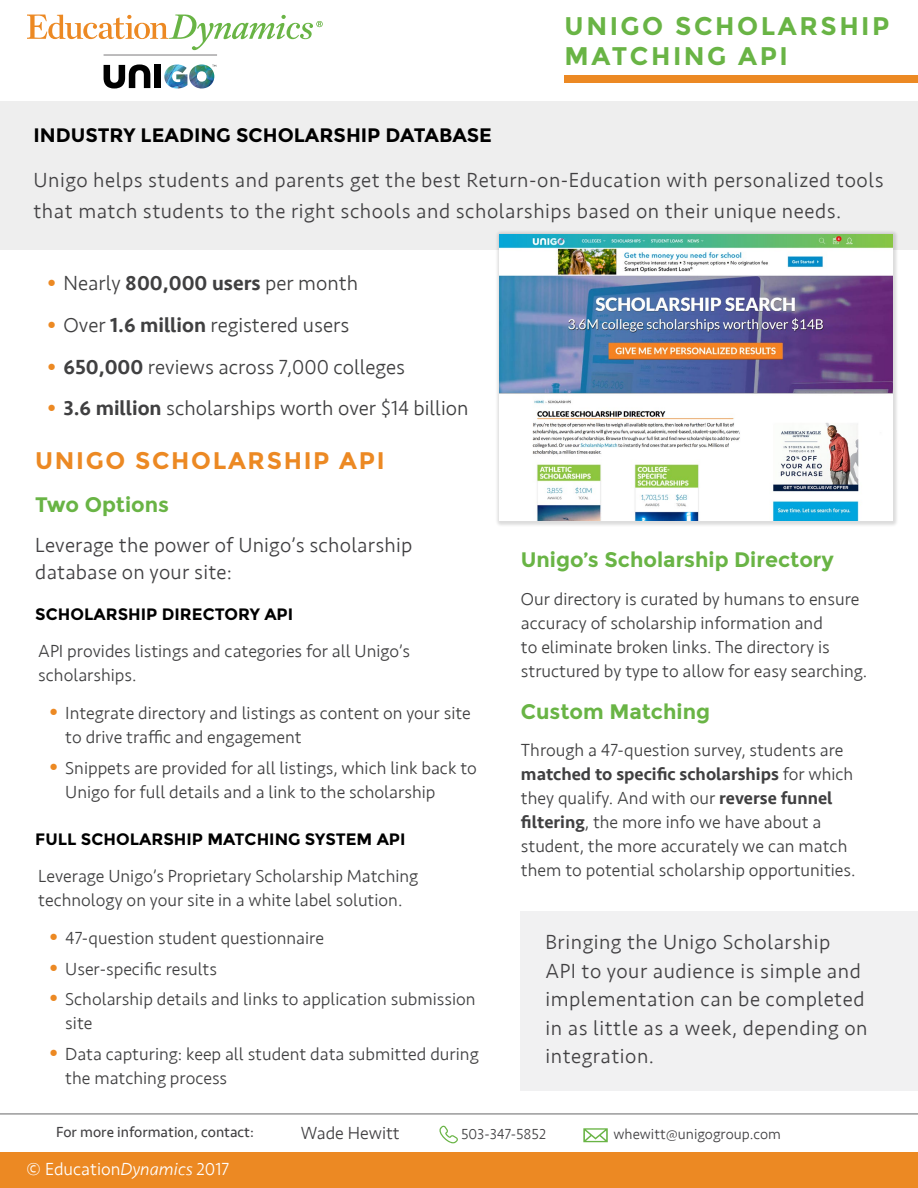
<style>
.page{position:relative;width:918px;height:1188px;background:#fff}
.page>*{position:absolute;margin:0;border:0;box-sizing:border-box;transform-origin:0 0}
.t1{font:700 25.5px/30.6px "Montserrat";letter-spacing:.1em;color:#69b445}
.t2{font:700 24px "Montserrat";letter-spacing:.07em;color:#ec8923}
.t3{font:300 21px/28.5px "Seravek";letter-spacing:.025em;color:#414042}
.t4{font:300 21px "Seravek";color:#404041}
.t5{font:700 21px "Montserrat";color:#69b445}
.t6{font:700 19.5px "Montserrat";color:#000}
.t7{font:300 18px/24px "Seravek";color:#404041}
.t8{font:300 18px "Seravek";color:#fff}
.t9{font:300 18px "Seravek";color:#414042}
.t10{font:700 16.5px "Montserrat";color:#000}
.t11{font:300 15px "Seravek";color:#414042}
.t12{font:15px "Seravek";color:#414042}
.s1{font-family:"Montserrat";font-weight:700;font-size:22.5px;color:#ec8923}
.s2{font-weight:500}
.s3{font-style:italic}
</style>
<div class="page">
<div style="left:565px;top:76px;width:353px;height:7px;background:#ec8923"></div>
<img style="left:164px;top:64px;width:50px;height:25px">
<div style="left:155px;top:65px;width:6px;height:23px;background:#010101"></div>
<svg style="left:104px;top:64px;width:46px;height:25px"></svg>
<svg style="left:27px;top:15px;width:296px;height:35px"></svg>
<hr style="left:104px;top:55px;width:113px;height:1px;background:#414042">
<div style="left:0;top:101px;width:918px;height:149px;background:#eee"></div>
<div style="left:0;top:1152px;width:918px;height:36px;background:#ec8923"></div>
<svg style="left:583px;top:1128px;width:25px;height:14px"></svg>
<svg style="left:439px;top:1126px;width:19px;height:17px"></svg>
<div style="left:495px;top:230px;width:404px;height:297px;background:#000;opacity:.14"></div>
<img style="left:500px;top:234px;width:392px;height:286px">
<div style="left:521px;top:911px;width:397px;height:180px;background:#f1f1f2"></div>
<hr style="left:0;top:1114px;width:918px;height:1px;background:#414042">
<h1 class="t1" style="left:565px;top:10px;width:326px">UNIGO SCHOLARSHIP<br>MATCHING API</h1>
<p class="t6" style="left:33px;top:123px;width:460px">INDUSTRY LEADING SCHOLARSHIP DATABASE</p>
<p class="t3" style="left:33px;top:164px;width:852px;line-height:31.5px">Unigo helps students and parents get the best Return-on-Education with personalized tools that match students to the right schools and scholarships based on their unique needs.</p>
<p class="t4" style="left:47px;top:271px;width:313px"><span class="s1">•</span> Nearly <span class="s2">800,000 users</span> per month</p>
<p class="t4" style="left:47px;top:313px;width:304px"><span class="s1">•</span> Over <span class="s2">1.6 million</span> registered users</p>
<p class="t4" style="left:47px;top:354px;width:360px"><span class="s1">•</span> <span class="s2">650,000</span> reviews across 7,000 colleges</p>
<p class="t4" style="left:47px;top:396px;width:423px"><span class="s1">•</span> <span class="s2">3.6 million</span> scholarships worth over $14 billion</p>
<h2 class="t2" style="left:35px;top:446px;width:351px">UNIGO SCHOLARSHIP API</h2>
<p class="t5" style="left:35px;top:492px;width:135px">Two Options</p>
<p class="t3" style="left:35px;top:532px;width:378px;line-height:27px">Leverage the power of Unigo’s scholarship database on your site:</p>
<p class="t10" style="left:35px;top:604px;width:259px">SCHOLARSHIP DIRECTORY API</p>
<p class="t7" style="left:38px;top:640px;width:373px">API provides listings and categories for all Unigo’s scholarships.</p>
<p class="t7" style="left:65px;top:701px;width:407px;text-indent:-16px"><span class="s1">•</span> Integrate directory and listings as content on your site to drive traffic and engagement</p>
<p class="t7" style="left:65px;top:756px;width:413px;text-indent:-16px"><span class="s1">•</span> Snippets are provided for all listings, which link back to<br>Unigo for full details and a link to the scholarship</p>
<p class="t10" style="left:35px;top:829px;width:372px">FULL SCHOLARSHIP MATCHING SYSTEM API</p>
<p class="t7" style="left:38px;top:865px;width:382px">Leverage Unigo’s Proprietary Scholarship Matching technology on your site in a white label solution.</p>
<p class="t7" style="left:49px;top:926px;width:277px"><span class="s1">•</span> 47-question student questionnaire</p>
<p class="t7" style="left:49px;top:957px;width:170px"><span class="s1">•</span> User-specific results</p>
<p class="t7" style="left:65px;top:988px;width:412px;text-indent:-16px"><span class="s1">•</span> Scholarship details and links to application submission site</p>
<p class="t7" style="left:65px;top:1043px;width:415px;text-indent:-16px"><span class="s1">•</span> Data capturing: keep all student data submitted during the matching process</p>
<p class="t5" style="left:521px;top:547px;width:315px">Unigo’s Scholarship Directory</p>
<p class="t7" style="left:521px;top:587px;width:348px">Our directory is curated by humans to ensure accuracy of scholarship information and<br>to eliminate broken links. The directory is structured by type to allow for easy searching.</p>
<p class="t5" style="left:521px;top:699px;width:191px">Custom Matching</p>
<p class="t7" style="left:521px;top:738px;width:336px">Through a 47-question survey, students are <span class="s2">matched to specific scholarships</span> for which they qualify. And with our <span class="s2">reverse funnel filtering</span>, the more info we have about a student, the more accurately we can match them to potential scholarship opportunities.</p>
<p class="t3" style="left:546px;top:929px;width:324px">Bringing the Unigo Scholarship<br>API to your audience is simple and implementation can be completed in as little as a week, depending on integration.</p>
<p class="t12" style="left:56px;top:1120px;width:199px">For more information, contact:</p>
<p class="t9" style="left:301px;top:1122px;width:101px">Wade Hewitt</p>
<p class="t11" style="left:461px;top:1125px;width:86px">503-347-5852</p>
<p class="t11" style="left:614px;top:1125px;width:169px">whewitt@unigogroup.com</p>
<p class="t8" style="left:26px;top:1158px;width:205px">© Education<span class="s3">Dynamics</span> 2017</p>
</div>
